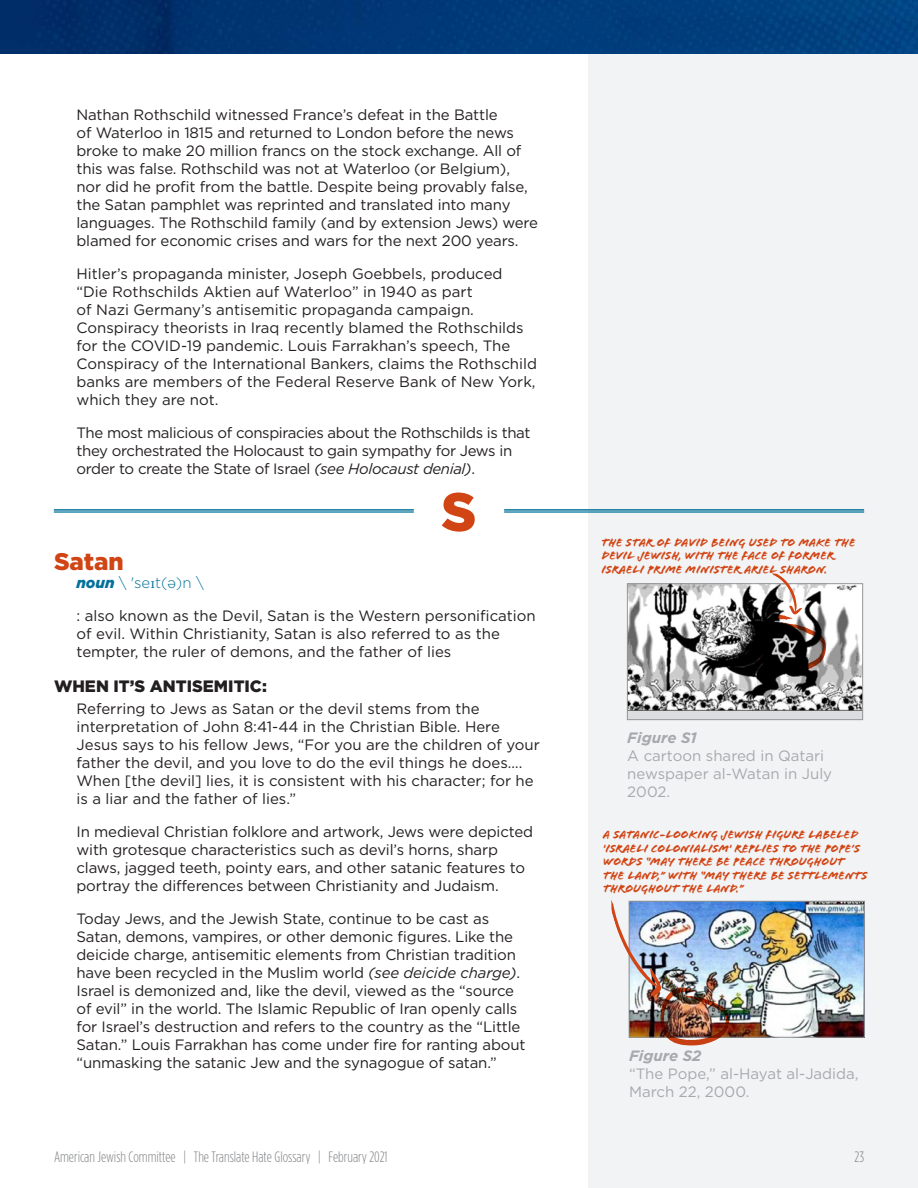
<style>
.page{position:relative;width:918px;height:1188px;background:#fff}
.page>*{position:absolute;margin:0;border:0;box-sizing:border-box;transform-origin:0 0}
.t1{font:900 54px "Gotham";color:#d14414}
.t2{font:900 24px "Gotham";color:#d14414}
.t3{font:900 16.5px "Gotham";color:#231f20}
.t4{font:15px/18px "Gotham";letter-spacing:-.01em;color:#231f20}
.t5{font:15px/18px "Gotham";color:#a8a9ad}
.t6{font:300 15px "Gotham Condensed";color:#808285}
.t7{font:italic 700 15px "Gotham";color:#a8a9ad}
.t8{font:300 15px "Gotham";color:#03729a}
.t9{font:12px/13.5px "Flood Std";color:#d14414}
.s1{font-style:italic}
.s2{font-weight:900;font-style:italic}
.s3{font-family:"Adobe Caslon Pro";font-weight:400}
</style>
<div class="page">
<div style="left:588px;top:0;width:330px;height:1188px;background:#f2f3f4"></div>
<img style="left:0;top:0;width:918px;height:54px">
<hr style="left:54px;top:509px;width:360px;height:1px;background:#03729a">
<hr style="left:54px;top:511px;width:360px;height:1px;background:#03729a">
<hr style="left:54px;top:512px;width:360px;height:1px;background:#03729a">
<hr style="left:504px;top:509px;width:360px;height:1px;background:#03729a">
<hr style="left:504px;top:511px;width:360px;height:1px;background:#03729a">
<hr style="left:504px;top:512px;width:360px;height:1px;background:#03729a">
<div style="left:627px;top:584px;width:236px;height:136px;background:#dcdddf"></div>
<img style="left:629px;top:585px;width:232px;height:125px">
<div style="left:627px;top:583px;width:236px;height:137px;border:1px solid #939598"></div>
<svg style="left:757px;top:573px;width:69px;height:100px"></svg>
<img style="left:729px;top:903px;width:134px;height:133px">
<div style="left:629px;top:901px;width:236px;height:137px;border:1px solid #939598"></div>
<img style="left:611px;top:900px;width:118px;height:145px">
<p class="t4" style="left:76px;top:105px;width:463px">Nathan Rothschild witnessed France’s defeat in the Battle<br>of Waterloo in 1815 and returned to London before the news broke to make 20 million francs on the stock exchange. All of this was false. Rothschild was not at Waterloo (or Belgium), nor did he profit from the battle. Despite being provably false, the Satan pamphlet was reprinted and translated into many languages. The Rothschild family (and by extension Jews) were blamed for economic crises and wars for the next 200 years.</p>
<p class="t4" style="left:76px;top:264px;width:462px">Hitler’s propaganda minister, Joseph Goebbels, produced “Die Rothschilds Aktien auf Waterloo” in 1940 as part<br>of Nazi Germany’s antisemitic propaganda campaign.<br>Conspiracy theorists in Iraq recently blamed the Rothschilds for the COVID-19 pandemic. Louis Farrakhan’s speech, The Conspiracy of the International Bankers, claims the Rothschild banks are members of the Federal Reserve Bank of New York, which they are not.</p>
<p class="t4" style="left:76px;top:423px;width:456px">The most malicious of conspiracies about the Rothschilds is that they orchestrated the Holocaust to gain sympathy for Jews in order to create the State of Israel <span class="s1">(see Holocaust denial)</span>.</p>
<h1 class="t1" style="left:441px;top:475px;width:37px">S</h1>
<h2 class="t2" style="left:54px;top:545px;width:71px">Satan</h2>
<p class="t8" style="left:76px;top:573px;width:129px"><span class="s2">noun</span> \ 'se<span class="s3">i</span>t(ə)n \</p>
<p class="t4" style="left:76px;top:606px;width:461px">: also known as the Devil, Satan is the Western personification of evil. Within Christianity, Satan is also referred to as the tempter, the ruler of demons, and the father of lies</p>
<p class="t3" style="left:54px;top:675px;width:214px">WHEN IT’S ANTISEMITIC:</p>
<p class="t4" style="left:76px;top:700px;width:465px">Referring to Jews as Satan or the devil stems from the interpretation of John 8:41-44 in the Christian Bible. Here Jesus says to his fellow Jews, “For you are the children of your father the devil, and you love to do the evil things he does….<br>When [the devil] lies, it is consistent with his character; for he is a liar and the father of lies.”</p>
<p class="t4" style="left:76px;top:823px;width:458px">In medieval Christian folklore and artwork, Jews were depicted with grotesque characteristics such as devil’s horns, sharp claws, jagged teeth, pointy ears, and other satanic features to portray the differences between Christianity and Judaism.</p>
<p class="t4" style="left:76px;top:910px;width:451px">Today Jews, and the Jewish State, continue to be cast as Satan, demons, vampires, or other demonic figures. Like the deicide charge, antisemitic elements from Christian tradition have been recycled in the Muslim world <span class="s1">(see deicide charge)</span>.<br>Israel is demonized and, like the devil, viewed as the “source of evil” in the world. The Islamic Republic of Iran openly calls for Israel’s destruction and refers to the country as the “Little Satan.” Louis Farrakhan has come under fire for ranting about “unmasking the satanic Jew and the synagogue of satan.”</p>
<p class="t9" style="left:602px;top:536px;width:256px">THE STAR OF DAVID BEING USED TO MAKE THE<br>DEVIL JEWISH, WITH THE FACE OF FORMER<br>ISRAELI PRIME MINISTER ARIEL SHARON.</p>
<p class="t7" style="left:627px;top:728px;width:71px">Figure S1</p>
<p class="t5" style="left:627px;top:746px;width:206px">A cartoon shared in Qatari newspaper al-Watan in July<br>2002.</p>
<p class="t9" style="left:603px;top:828px;width:266px">A SATANIC-LOOKING JEWISH FIGURE LABELED 'ISRAELI COLONIALISM' REPLIES TO THE POPE’S WORDS “MAY THERE BE PEACE THROUGHOUT THE LAND,” WITH “MAY THERE BE SETTLEMENTS THROUGHOUT THE LAND.”</p>
<p class="t7" style="left:629px;top:1045px;width:74px">Figure S2</p>
<p class="t5" style="left:629px;top:1064px;width:231px">“The Pope,” al-Hayat al-Jadida,<br>March 22, 2000.</p>
<p class="t6" style="left:54px;top:1149px;width:335px">American Jewish Committee | The Translate Hate Glossary | February 2021</p>
<p class="t6" style="left:854px;top:1149px;width:11px">23</p>
</div>
